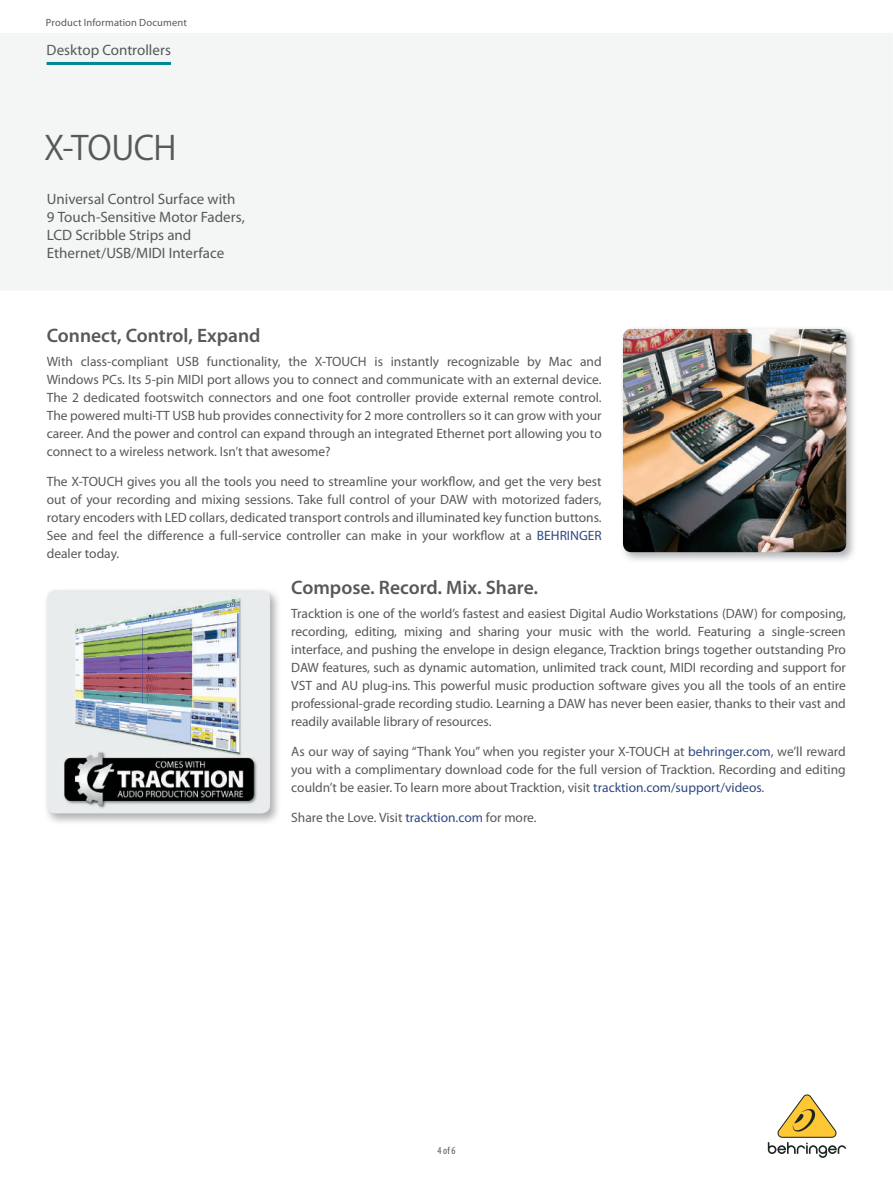
<style>
.page{position:relative;width:893px;height:1188px;background:#fff}
.page>*{position:absolute;margin:0;border:0;box-sizing:border-box;transform-origin:0 0}
.t1{font:33px "Koz Go Pro Regular 90 pv RKSJ H";letter-spacing:-.02em;color:#57585a}
.t2{font:600 19.5px "Myriad Pro";color:#57585a}
.t3{font:15px/18px "Myriad Pro";color:#57585a}
.t4{font:13.5px/18px "Myriad Pro";color:#57585a;text-align:justify}
.t5{font:10.5px "Myriad Pro";letter-spacing:.015em;color:#57585a}
.t6{font:condensed 10.5px "Myriad Pro";color:#57585a}
.s1{font-stretch:condensed}
.s2{color:#2f4983}
</style>
<div class="page">
<svg style="left:768px;top:1094px;width:78px;height:64px"></svg>
<hr style="left:47px;top:62px;width:124px;height:3px;background:#008698">
<img style="left:621px;top:327px;width:235px;height:234px">
<img style="left:623px;top:329px;width:223px;height:223px;border-radius:9px">
<img style="left:46px;top:590px;width:232px;height:233px">
<img style="left:47px;top:590px;width:223px;height:223px;border-radius:9px">
<p class="t5" style="left:46px;top:18px;width:142px">Product Information Document</p>
<p class="t3" style="left:47px;top:42px;width:126px">Desktop Controllers</p>
<h1 class="t1" style="left:44px;top:135px;width:134px">X-TOUCH</h1>
<p class="t3" style="left:47px;top:191px;width:200px">Universal Control Surface with<br>9 Touch-Sensitive Motor Faders,<br>LCD Scribble Strips and<br>Ethernet/USB/MIDI Interface</p>
<h2 class="t2" style="left:47px;top:328px;width:215px">Connect, Control, Expand</h2>
<p class="t4" style="left:47px;top:354px;width:556px">With class-compliant USB functionality, the X-TOUCH is instantly recognizable by Mac and Windows PCs. Its 5-pin MIDI port allows you to connect and communicate with an external device.<br>The 2 dedicated footswitch connectors and one foot controller provide external remote control.<br>The powered multi-TT USB hub provides connectivity for 2 more controllers so it can grow with your career. And the power and control can expand through an integrated Ethernet port allowing you to connect to a wireless network. Isn<span class="s1">’</span>t that awesome?</p>
<p class="t4" style="left:47px;top:474px;width:556px">The X-TOUCH gives you all the tools you need to streamline your workflow, and get the very best out of your recording and mixing sessions. Take full control of your DAW with motorized faders, rotary encoders with LED collars, dedicated transport controls and illuminated key function buttons.<br>See and feel the difference a full-service controller can make in your workflow at a <span class="s2">BEHRINGER </span>dealer today.</p>
<h2 class="t2" style="left:291px;top:580px;width:248px">Compose. Record. Mix. Share.</h2>
<p class="t4" style="left:291px;top:606px;width:556px">Tracktion is one of the world’s fastest and easiest Digital Audio Workstations (DAW) for composing, recording, editing, mixing and sharing your music with the world. Featuring a single-screen interface, and pushing the envelope in design elegance, Tracktion brings together outstanding Pro DAW features, such as dynamic automation, unlimited track count, MIDI recording and support for VST and AU plug-ins. This powerful music production software gives you all the tools of an entire professional-grade recording studio. Learning a DAW has never been easier, thanks to their vast and readily available library of resources.</p>
<p class="t4" style="left:291px;top:744px;width:556px">As our way of saying “Thank You” when you register your X-TOUCH at <span class="s2">behringer.com</span>, we’ll reward you with a complimentary download code for the full version of Tracktion. Recording and editing couldn’t be easier. To learn more about Tracktion, visit <span class="s2">tracktion.com/support/videos</span>.</p>
<p class="t4" style="left:291px;top:810px;width:247px">Share the Love. Visit <span class="s2">tracktion.com</span> for more.</p>
<p class="t6" style="left:437px;top:1147px;width:20px">4 of 6</p>
</div>
